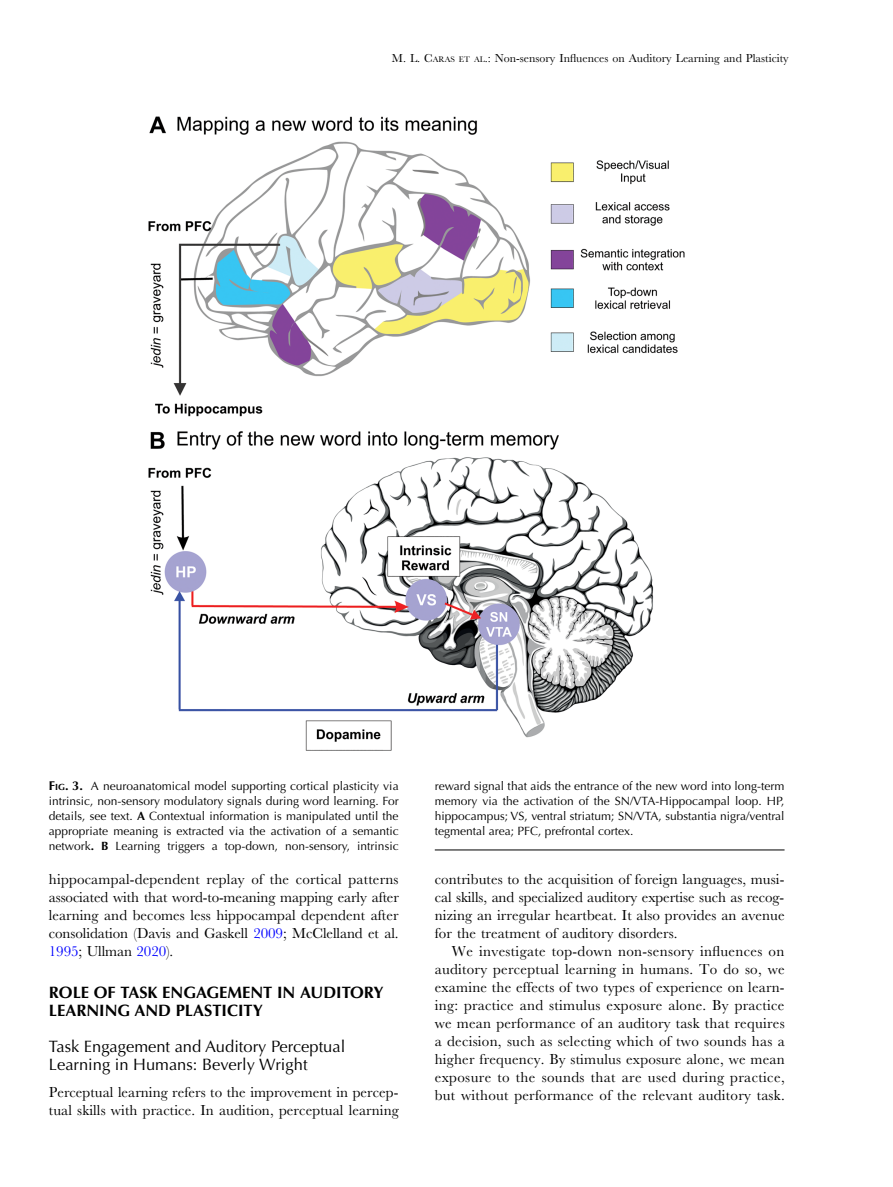
<style>
.page{position:relative;width:893px;height:1187px;background:#fff}
.page>*{position:absolute;margin:0;border:0;box-sizing:border-box;transform-origin:0 0}
.t1{font:16.5px/18px "Optima";color:#000}
.t2{font:700 16.5px/18px "Optima";color:#000}
.t3{font:15px/18px "M Baskerville";letter-spacing:.005em;color:#000;text-align:justify}
.t4{font:12px/15px "Optima";color:#000;text-align:justify}
.t5{font:12px "M Baskerville";color:#000}
.s1{font-style:inherit}
.s2{font-size:8.4px}
.s3{font-weight:700;font-size:12.75px}
.s4{font-weight:700;font-size:8.85px}
.s5{font-weight:700}
.s6{color:#00f}
</style>
<div class="page">
<img style="left:148px;top:116px;width:537px;height:635px">
<hr style="left:435px;top:849px;width:349px;height:1px;background:#000">
<p class="t5" style="left:392px;top:51px;width:398px"><span class="s1">M. L. C</span><span class="s2">ARAS ET AL</span> <span class="s1">.:</span> Non‑sensory Influences on Auditory Learning and Plasticity</p>
<p class="t4" style="left:49px;top:778px;width:351px"><span class="s3">F</span><span class="s4">ig</span><span class="s3">. 3.</span> A neuroanatomical model supporting cortical plasticity via intrinsic, non-sensory modulatory signals during word learning. For details, see text. <span class="s5">A</span> Contextual information is manipulated until the appropriate meaning is extracted via the activation of a semantic network<span class="s5">. B</span> Learning triggers a top-down, non-sensory, intrinsic</p>
<p class="t4" style="left:435px;top:778px;width:351px">reward signal that aids the entrance of the new word into long-term memory via the activation of the SN/VTA-Hippocampal loop. HP, hippocampus; VS, ventral striatum; SN/VTA, substantia nigra/ventral tegmental area; PFC, prefrontal cortex.</p>
<p class="t3" style="left:49px;top:870px;width:351px">hippocampal-dependent replay of the cortical patterns associated with that word-to-meaning mapping early after learning and becomes less hippocampal dependent after consolidation (Davis and Gaskell <span class="s6">2009</span>; McClelland et al.<br><span class="s6">1995</span>; Ullman <span class="s6">2020</span>).</p>
<p class="t2" style="left:49px;top:983px;width:336px">ROLE OF TASK ENGAGEMENT IN AUDITORY<br>LEARNING AND PLASTICITY</p>
<p class="t1" style="left:49px;top:1037px;width:298px">Task Engagement and Auditory Perceptual<br>Learning in Humans: Beverly Wright</p>
<p class="t3" style="left:49px;top:1083px;width:351px">Perceptual learning refers to the improvement in percep&shy;tual skills with practice. In audition, perceptual learning</p>
<p class="t3" style="left:435px;top:870px;width:351px">contributes to the acquisition of foreign languages, musi&shy;cal skills, and specialized auditory expertise such as recog&shy;nizing an irregular heartbeat. It also provides an avenue for the treatment of auditory disorders.</p>
<p class="t3" style="left:435px;top:942px;width:351px;text-indent:17px">We investigate top-down non-sensory influences on auditory perceptual learning in humans. To do so, we examine the effects of two types of experience on learn&shy;ing: practice and stimulus exposure alone. By practice we mean performance of an auditory task that requires a decision, such as selecting which of two sounds has a higher frequency. By stimulus exposure alone, we mean exposure to the sounds that are used during practice, but without performance of the relevant auditory task.</p>
</div>
